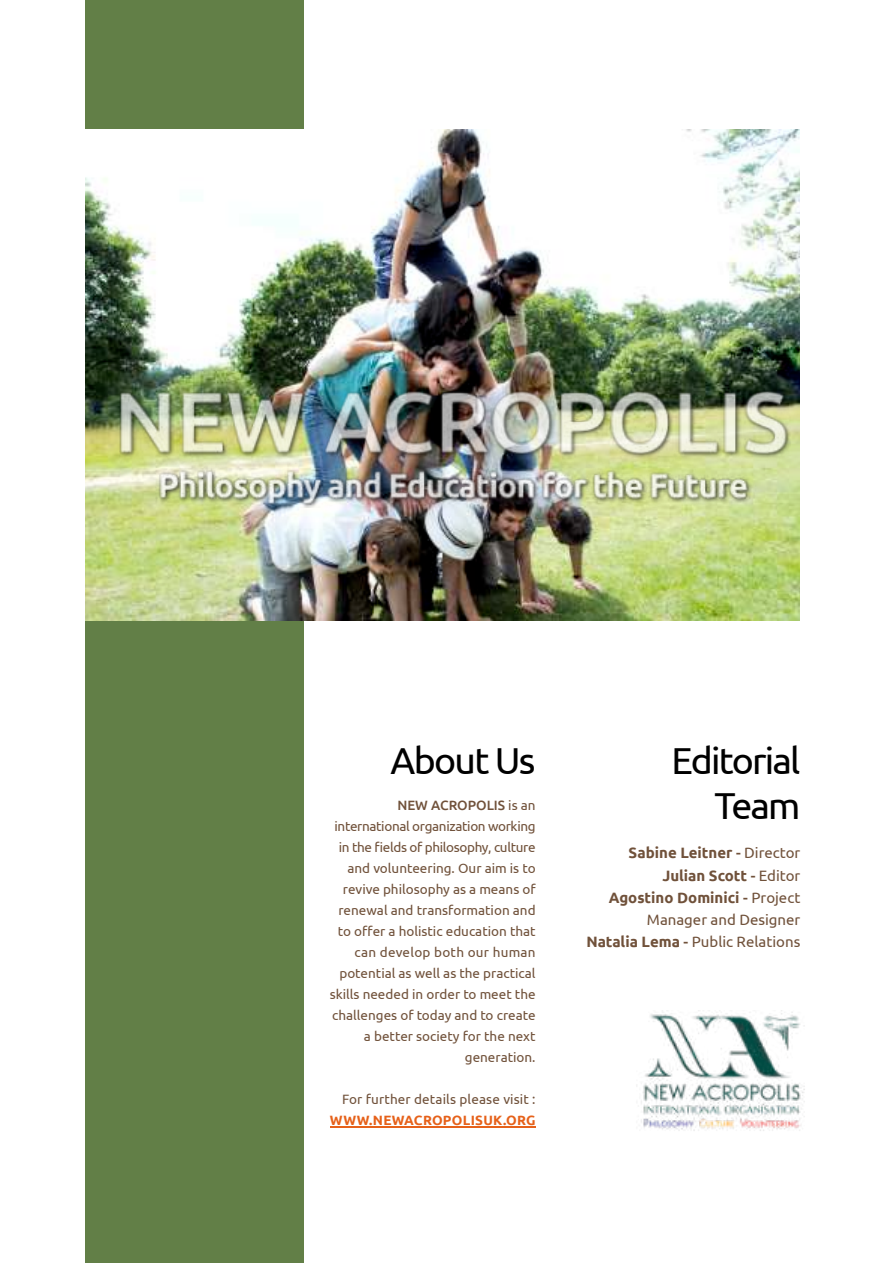
<style>
.page{position:relative;width:893px;height:1263px;background:#fff}
.page>*{position:absolute;margin:0;border:0;box-sizing:border-box;transform-origin:0 0}
.t1{font:37.5px/45px "Ubuntu";letter-spacing:-.05em;color:#000;text-align:right}
.t2{font:15px/22.2px "Ubuntu";color:#70513a;text-align:right}
.t3{font:13.5px/21px "Ubuntu";color:#70513a;text-align:right}
.t4{font:700 13.5px "Ubuntu";letter-spacing:.02em;color:#e6611a}
.s1{font-weight:500}
.s2{font-weight:700}
</style>
<div class="page">
<div style="left:85px;top:0;width:219px;height:1263px;background:#627f47"></div>
<img style="left:85px;top:129px;width:715px;height:491px">
<hr style="left:330px;top:1126px;width:206px;height:2px;background:#e6611a">
<img style="left:119px;top:391px;width:671px;height:117px">
<img style="left:636px;top:1011px;width:169px;height:120px">
<h1 class="t1" style="left:391px;top:740px;width:147px">About Us</h1>
<p class="t3" style="left:330px;top:795px;width:207px"><span class="s1">NEW ACROPOLIS</span> is an international organization working in the fields of philosophy, culture and volunteering. Our aim is to revive philosophy as a means of renewal and transformation and to offer a holistic education that can develop both our human potential as well as the practical skills needed in order to meet the challenges of today and to create a better society for the next generation.</p>
<p class="t3" style="left:342px;top:1089px;width:195px">For further details please visit :</p>
<p class="t4" style="left:330px;top:1114px;width:207px">WWW.NEWACROPOLISUK.ORG</p>
<h1 class="t1" style="left:671px;top:740px;width:130px">Editorial<br>Team</h1>
<p class="t2" style="left:586px;top:843px;width:216px"><span class="s2">Sabine Leitner</span> <span class="s1">-</span> Director<br><span class="s2">Julian Scott</span> <span class="s1">-</span> Editor<br><span class="s2">Agostino Dominici</span> <span class="s1">-</span> Project<br>Manager and Designer<br><span class="s2">Natalia Lema</span> <span class="s1">-</span> Public Relations</p>
</div>
